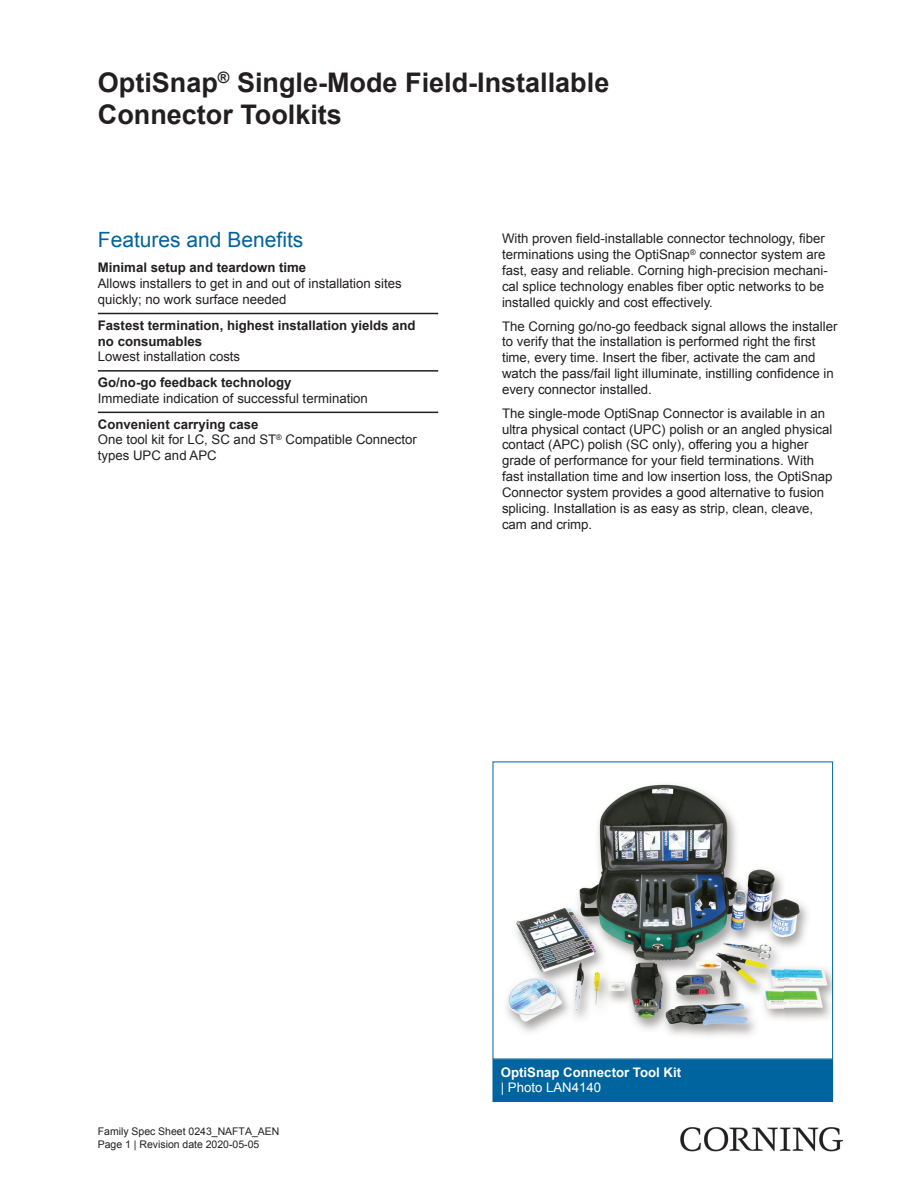
<style>
.page{position:relative;width:919px;height:1187px;background:#fff}
.page>*{position:absolute;margin:0;border:0;box-sizing:border-box;transform-origin:0 0}
.t1{font:700 27px/32.4px "Arial";color:#231f20}
.t2{font:21px "Arial";color:#00649e}
.t3{font:13.2px/15.9px "Arial";color:#231f20}
.t4{font:700 13.2px/15.9px "Arial";color:#231f20}
.t5{font:700 13.2px "Arial";color:#fff}
.t6{font:13.2px "Arial";color:#fff}
.t7{font:10.5px/12.6px "Arial";color:#231f20}
.s1{font-weight:700}
</style>
<div class="page">
<hr style="left:98px;top:313px;width:340px;height:1px;background:#231f20">
<hr style="left:98px;top:370px;width:340px;height:1px;background:#231f20">
<hr style="left:98px;top:411px;width:340px;height:2px;background:#231f20">
<img style="left:506px;top:784px;width:324px;height:252px">
<div style="left:493px;top:1059px;width:339px;height:42px;background:#00649e"></div>
<div style="left:492px;top:1059px;width:340px;height:42px;border:1px solid #00649e"></div>
<img style="left:680px;top:1127px;width:162px;height:24px">
<h1 class="t1" style="left:98px;top:67px;width:513px">OptiSnap<sup>®</sup> Single-Mode Field-Installable<br>Connector Toolkits</h1>
<h2 class="t2" style="left:98px;top:225px;width:207px">Features and Benefits</h2>
<p class="t4" style="left:98px;top:260px;width:210px">Minimal setup and teardown time</p>
<p class="t3" style="left:98px;top:276px;width:305px">Allows installers to get in and out of installation sites quickly; no work surface needed</p>
<p class="t4" style="left:98px;top:317px;width:319px">Fastest termination, highest installation yields and no consumables</p>
<p class="t3" style="left:98px;top:349px;width:144px">Lowest installation costs</p>
<p class="t4" style="left:98px;top:375px;width:195px">Go/no-go feedback technology</p>
<p class="t3" style="left:98px;top:390px;width:271px">Immediate indication of successful termination</p>
<p class="t3" style="left:98px;top:416px;width:320px"><span class="s1">Convenient carrying case<br></span>One tool kit for LC, SC and ST<sup>®</sup> Compatible Connector types UPC and APC</p>
<p class="t3" style="left:502px;top:231px;width:327px">With proven field-installable connector technology, fiber terminations using the OptiSnap<sup>®</sup> connector system are fast, easy and reliable. Corning high-precision mechani&shy;cal splice technology enables fiber optic networks to be installed quickly and cost effectively.</p>
<p class="t3" style="left:502px;top:318px;width:337px">The Corning go/no-go feedback signal allows the installer to verify that the installation is performed right the first time, every time. Insert the fiber, activate the cam and watch the pass/fail light illuminate, instilling confidence in every connector installed.</p>
<p class="t3" style="left:502px;top:405px;width:332px">The single-mode OptiSnap Connector is available in an ultra physical contact (UPC) polish or an angled physical contact (APC) polish (SC only), offering you a higher grade of performance for your field terminations. With fast installation time and low insertion loss, the OptiSnap Connector system provides a good alternative to fusion splicing. Installation is as easy as strip, clean, cleave, cam and crimp.</p>
<p class="t7" style="left:98px;top:1124px;width:183px">Family Spec Sheet 0243_NAFTA_AEN<br>Page 1 | Revision date 2020-05-05</p>
<p class="t5" style="left:501px;top:1063px;width:182px">OptiSnap Connector Tool Kit</p>
<p class="t6" style="left:501px;top:1078px;width:102px">| Photo LAN4140</p>
</div>
